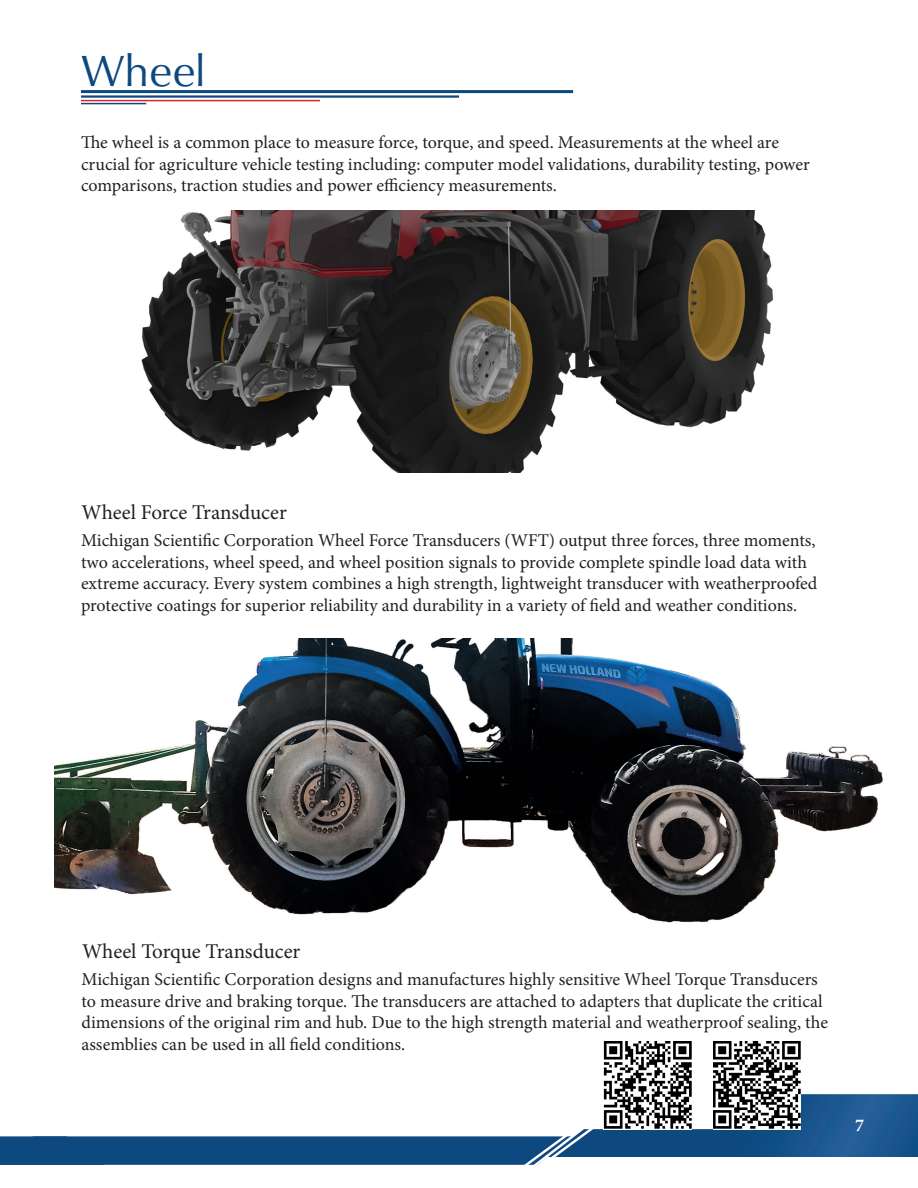
<style>
.page{position:relative;width:918px;height:1188px;background:#fff}
.page>*{position:absolute;margin:0;border:0;box-sizing:border-box;transform-origin:0 0}
.Application{font:45px "Classico URW";color:#0d497f}
.t1{font:21px "Minion Pro";letter-spacing:-.005em;color:#231f20}
.t2{font:18px/21.6px "Minion Pro";color:#231f20}
.t3{font:700 18px "Minion Pro";color:#fff}
</style>
<div class="page">
<svg style="left:0;top:1094px;width:918px;height:71px"></svg>
<hr style="left:81px;top:90px;width:492px;height:3px;background:#0d497f">
<hr style="left:81px;top:95px;width:378px;height:3px;background:#0d497f">
<hr style="left:81px;top:100px;width:239px;height:1px;background:#e42125">
<hr style="left:81px;top:103px;width:65px;height:1px;background:#0d497f">
<img style="left:54px;top:639px;width:829px;height:284px">
<img style="left:141px;top:211px;width:632px;height:261px">
<img style="left:713px;top:1041px;width:88px;height:88px">
<img style="left:604px;top:1041px;width:88px;height:88px">
<p class="Application" style="left:81px;top:38px;width:126px">Wheel</p>
<p class="t2" style="left:81px;top:132px;width:730px">The wheel is a common place to measure force, torque, and speed. Measurements at the wheel are crucial for agriculture vehicle testing including: computer model validations, durability testing, power comparisons, traction studies and power efficiency measurements.</p>
<p class="t1" style="left:82px;top:499px;width:207px">Wheel Force Transducer</p>
<p class="t2" style="left:81px;top:529px;width:738px">Michigan Scientific Corporation Wheel Force Transducers (WFT) output three forces, three moments, two accelerations, wheel speed, and wheel position signals to provide complete spindle load data with extreme accuracy. Every system combines a high strength, lightweight transducer with weatherproofed protective coatings for superior reliability and durability in a variety of field and weather conditions.</p>
<p class="t1" style="left:82px;top:938px;width:220px">Wheel Torque Transducer</p>
<p class="t2" style="left:82px;top:969px;width:748px">Michigan Scientific Corporation designs and manufactures highly sensitive Wheel Torque Transducers to measure drive and braking torque. The transducers are attached to adapters that duplicate the critical dimensions of the original rim and hub. Due to the high strength material and weatherproof sealing, the assemblies can be used in all field conditions.</p>
<p class="t3" style="left:855px;top:1112px;width:10px">7</p>
</div>
